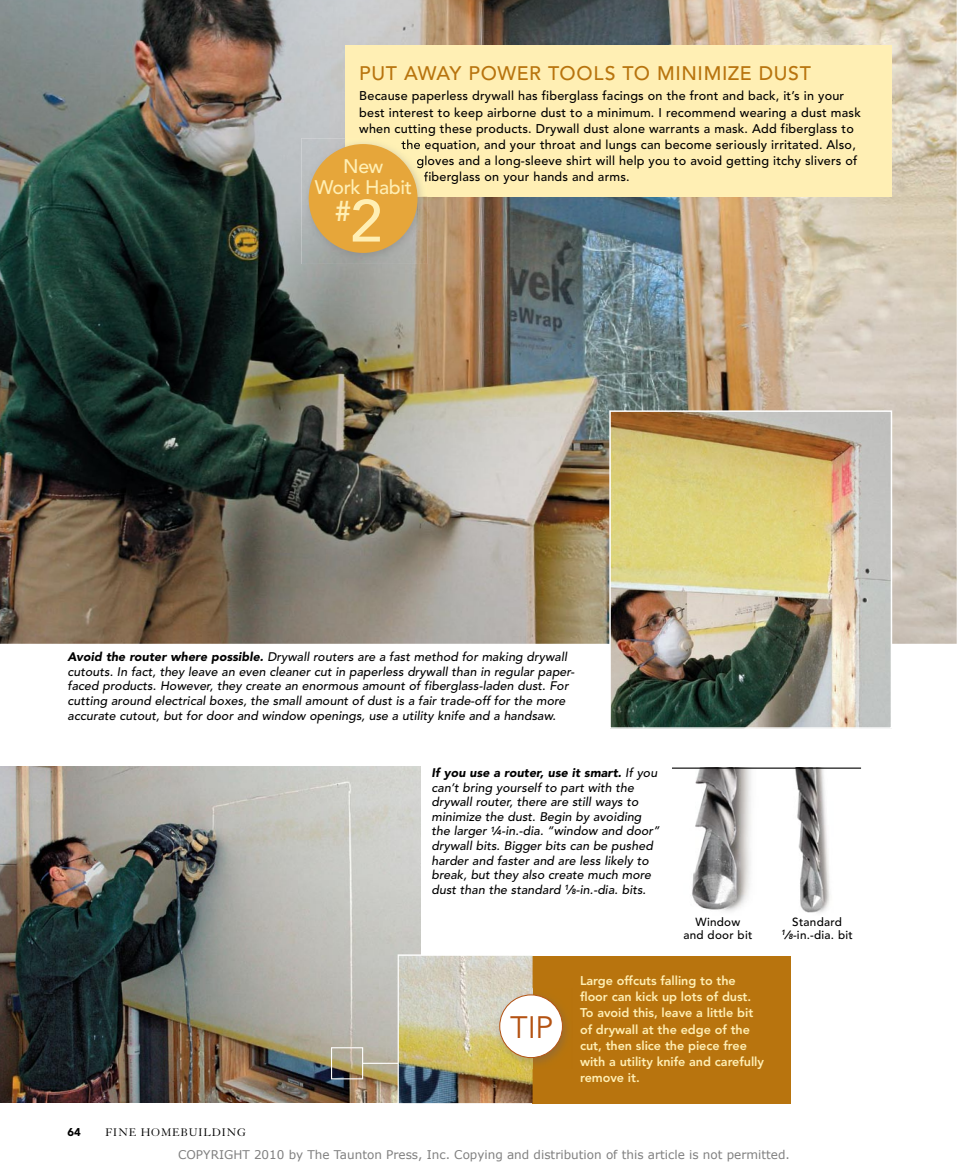
<style>
.page{position:relative;width:959px;height:1175px;background:#fff}
.page>*{position:absolute;margin:0;border:0;box-sizing:border-box;transform-origin:0 0}
.t1{font:30.75px "Avenir LT Std";color:#b45212}
.t2{font:500 28.5px "Avenir LT Std";color:#ffefb4}
.t3{font:500 19.5px "Avenir LT Std";letter-spacing:.03em;color:#b8740e}
.t4{font:500 19.5px/21px "Avenir LT Std";letter-spacing:-.025em;color:#ffefb4;text-align:center}
.t5{font:500 12.6px "Avenir LT Std";letter-spacing:.015em;color:#000}
.t6{font:800 12.6px/16.2px "Avenir LT Std";letter-spacing:-.005em;color:#ffefb4}
.t7{font:italic 500 12.3px/14.7px "Avenir LT Std";letter-spacing:.005em;color:#000}
.t8{font:12px "Verdana";color:#808080}
.t9{font:12px "Granjon LT Std";letter-spacing:.07em;color:#000}
.t10{font:500 11.7px/13.2px "Avenir LT Std";letter-spacing:.02em;color:#000;text-align:center}
.t11{font:900 11.25px "Avenir LT Std";color:#000}
.s1{font-size:58.5px}
.s2{font-weight:900}
.s3{font-weight:800}
.s4{font-weight:800;font-size:7.35px}
.s5{font-weight:800;font-style:italic}
.s6{font-weight:800;font-style:italic;font-size:7.35px}
</style>
<div class="page">
<img style="left:678px;top:768px;width:85px;height:143px">
<img style="left:772px;top:768px;width:72px;height:145px">
<img style="left:0;top:766px;width:420px;height:337px">
<img style="left:0;top:0;width:956px;height:644px">
<div style="left:345px;top:45px;width:546px;height:152px;background:#ffefb4"></div>
<img style="left:612px;top:413px;width:277px;height:313px">
<div style="left:609px;top:410px;width:283px;height:319px;border:2px solid #fff"></div>
<div style="left:331px;top:1047px;width:32px;height:32px;border:1px solid #fff"></div>
<hr style="left:363px;top:1062px;width:35px;height:1px;background:#fff">
<img style="left:301px;top:138px;width:126px;height:126px">
<img style="left:345px;top:138px;width:82px;height:59px">
<img style="left:401px;top:139px;width:26px;height:13px">
<img style="left:417px;top:155px;width:10px;height:14px">
<svg style="left:424px;top:172px;width:3px;height:12px"></svg>
<div style="left:309px;top:144px;width:108px;height:109px;background:#e6a63a;border-radius:50%"></div>
<svg style="left:397px;top:954px;width:146px;height:150px"></svg>
<div style="left:532px;top:956px;width:258px;height:147px;background:#b8740e"></div>
<img style="left:399px;top:955px;width:133px;height:148px">
<hr style="left:672px;top:767px;width:189px;height:1px;background:#000">
<img style="left:492px;top:988px;width:75px;height:80px">
<div style="left:499px;top:995px;width:63px;height:62px;background:#fff;border-radius:50%"></div>
<div style="left:499px;top:994px;width:63px;height:64px;border:1px solid #b45212;border-radius:50%"></div>
<h3 class="t3" style="left:359px;top:62px;width:453px">PUT AWAY POWER TOOLS TO MINIMIZE DUST</h3>
<p class="t5" style="left:359px;top:89px;width:486px">Because paperless drywall has fiberglass facings on the front and back, it’s in your</p>
<p class="t5" style="left:359px;top:105px;width:503px">best interest to keep airborne dust to a minimum. I recommend wearing a dust mask</p>
<p class="t5" style="left:359px;top:121px;width:496px">when cutting these products. Drywall dust alone warrants a mask. Add fiberglass to</p>
<p class="t5" style="left:401px;top:137px;width:456px">the equation, and your throat and lungs can become seriously irritated. Also,</p>
<p class="t5" style="left:416px;top:153px;width:442px">gloves and a long-sleeve shirt will help you to avoid getting itchy slivers of</p>
<p class="t5" style="left:424px;top:170px;width:207px">fiberglass on your hands and arms.</p>
<h3 class="t4" style="left:315px;top:156px;width:99px">New<br>Work Habit</h3>
<h2 class="t2" style="left:335px;top:195px;width:49px">#<span class="s1">2</span></h2>
<p class="t7" style="left:68px;top:649px;width:508px"><span class="s2">Avoid the router where possible.</span> Drywall routers are a fast method for making drywall cutouts. In fact, they leave an even cleaner cut in paperless drywall than in regular paper&shy;faced products. However, they create an enormous amount of fiberglass-laden dust. For cutting around electrical boxes, the small amount of dust is a fair trade-off for the more accurate cutout, but for door and window openings, use a utility knife and a handsaw.</p>
<p class="t7" style="left:431px;top:765px;width:230px"><span class="s2">If you use a router, use it smart.</span> If you can’t bring yourself to part with the drywall router, there are still ways to minimize the dust. Begin by avoiding the larger <sup>1</sup><span class="s3">⁄</span><span class="s4">4</span>-in.-dia. “window and door” drywall bits. Bigger bits can be pushed harder and faster and are less likely to break, but they also create much more dust than the standard <sup>1</sup><span class="s3">⁄</span><span class="s4">8</span>-in.-dia. bits.</p>
<p class="t10" style="left:683px;top:915px;width:70px">Window<br>and door bit</p>
<p class="t10" style="left:781px;top:915px;width:73px">Standard<br><sup>1</sup><span class="s5">⁄</span><span class="s6">8</span>-in.-dia. bit</p>
<h1 class="t1" style="left:510px;top:1010px;width:45px">TIP</h1>
<p class="t6" style="left:580px;top:972px;width:185px">Large offcuts falling to the floor can kick up lots of dust.<br>To avoid this, leave a little bit of drywall at the edge of the cut, then slice the piece free with a utility knife and carefully remove it.</p>
<p class="t11" style="left:68px;top:1125px;width:15px">64</p>
<p class="t9" style="left:105px;top:1126px;width:142px">FINE HOMEBUILDING</p>
<p class="t8" style="left:178px;top:1147px;width:613px">COPYRIGHT 2010 by The Taunton Press, Inc. Copying and distribution of this article is not permitted.</p>
</div>
